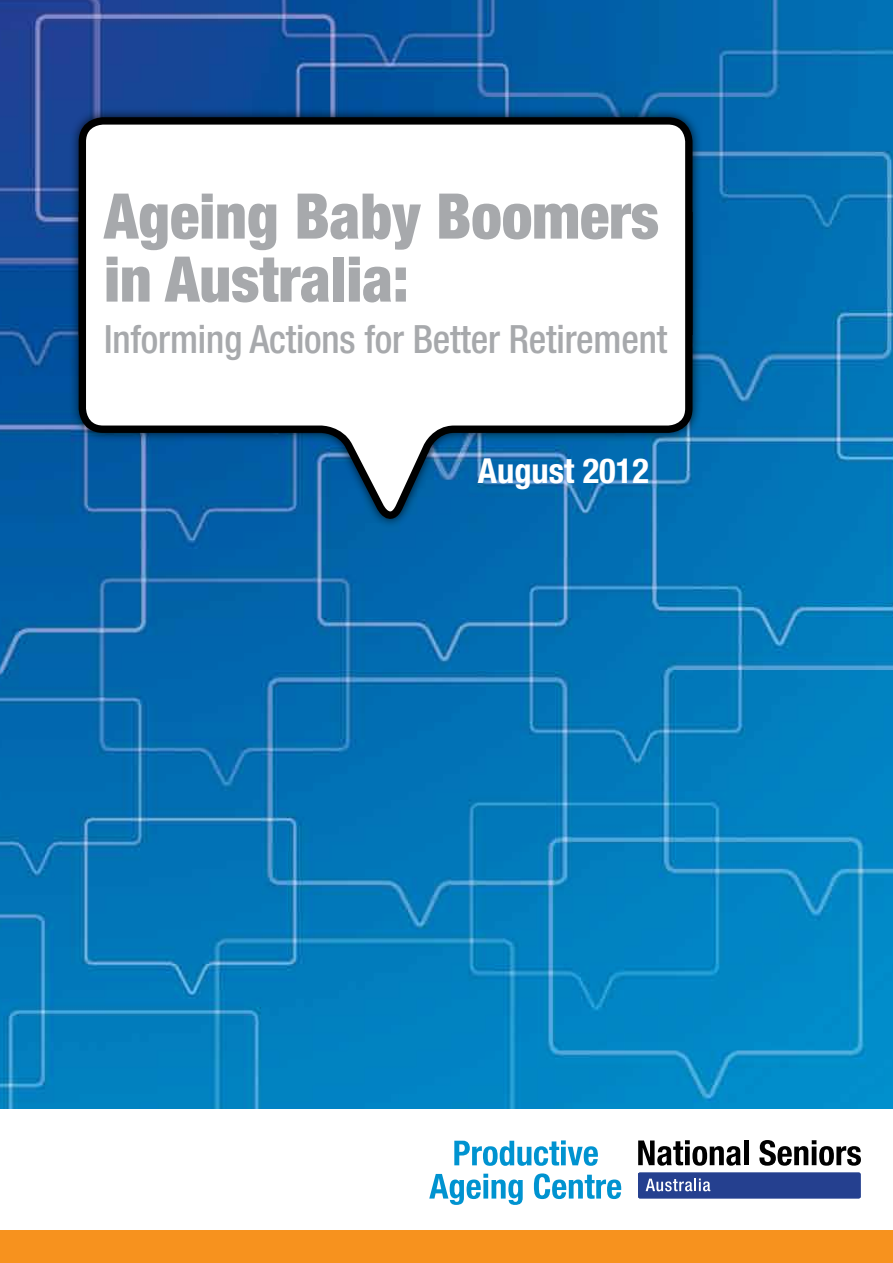
<style>
.page{position:relative;width:893px;height:1263px;background:#fff}
.page>*{position:absolute;margin:0;border:0;box-sizing:border-box;transform-origin:0 0}
.t1{font:900 condensed 63px/63px "Helvetica Neue LT Std";color:#a7a9ac}
.t2{font:500 condensed 39px "Helvetica Neue LT Std";letter-spacing:-.005em;color:#a7a9ac}
.t3{font:700 condensed 34.5px "Helvetica Neue LT Std";color:#fff}
</style>
<div class="page">
<img style="left:0;top:0;width:893px;height:1109px">
<div style="left:0;top:1230px;width:893px;height:33px;background:#f7921e"></div>
<svg style="left:454px;top:1140px;width:144px;height:26px"></svg>
<svg style="left:429px;top:1174px;width:94px;height:31px"></svg>
<svg style="left:534px;top:1173px;width:87px;height:26px"></svg>
<svg style="left:638px;top:1140px;width:103px;height:26px"></svg>
<div style="left:744px;top:1140px;width:5px;height:25px;background:#000"></div>
<svg style="left:759px;top:1140px;width:102px;height:26px"></svg>
<div style="left:638px;top:1172px;width:223px;height:26px;background:#25408f;border-radius:2px"></div>
<svg style="left:646px;top:1178px;width:64px;height:13px"></svg>
<div style="left:69px;top:107px;width:633px;height:421px;background:#000;opacity:.75"></div>
<svg style="left:79px;top:117px;width:613px;height:96px"></svg>
<svg style="left:79px;top:213px;width:613px;height:306px"></svg>
<h1 class="t1" style="left:104px;top:184px;width:556px">Ageing Baby Boomers in Australia:</h1>
<p class="t2" style="left:104px;top:315px;width:565px">Informing Actions for Better Retirement</p>
<p class="t3" style="left:478px;top:450px;width:172px">August 2012</p>
</div>
